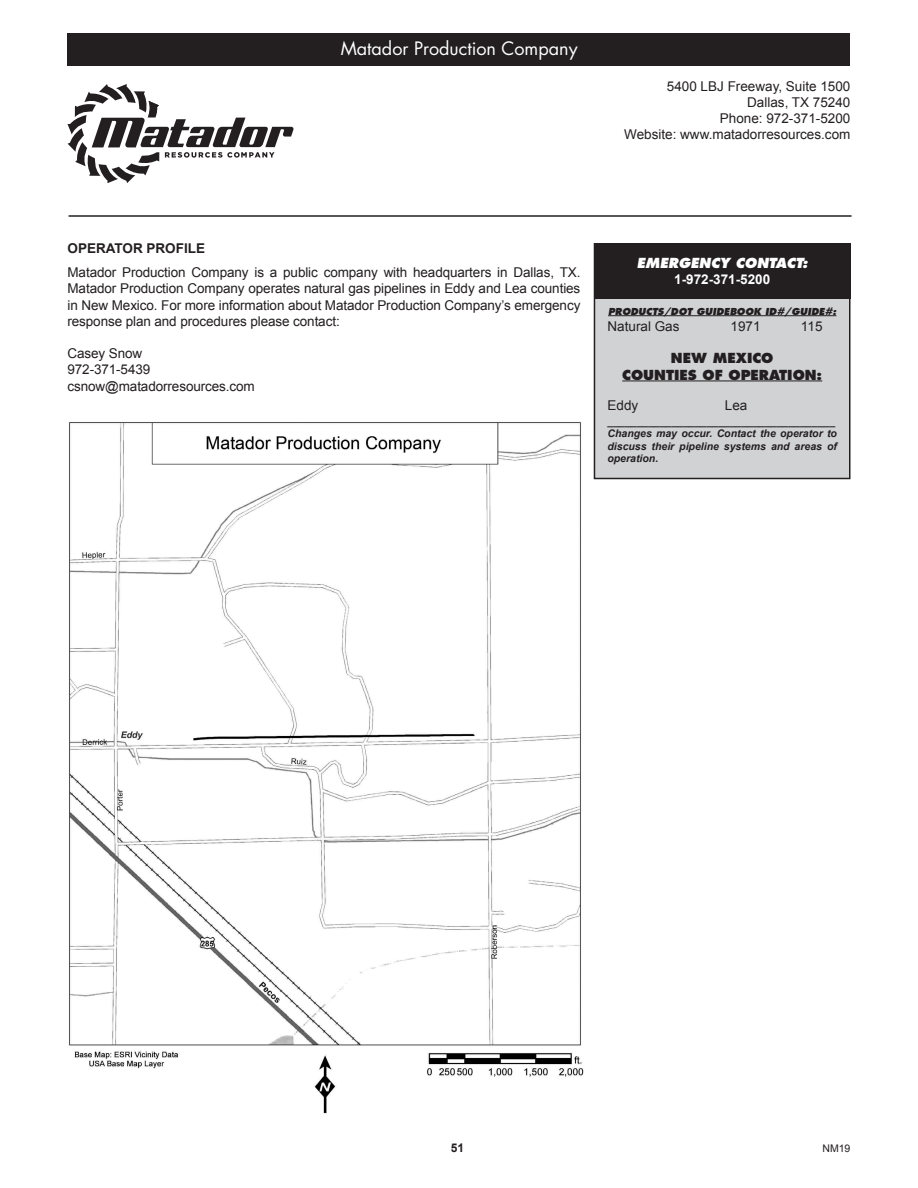
<style>
.page{position:relative;width:918px;height:1188px;background:#fff}
.page>*{position:absolute;margin:0;border:0;box-sizing:border-box;transform-origin:0 0}
.t1{font:18px "Futura";color:#fff}
.t2{font:13.5px/16.2px "Arial";letter-spacing:-.01em;color:#221e1f;text-align:justify}
.t3{font:13.5px "Arial";color:#231f20}
.t4{font:800 13.5px "Futura";color:#231f20}
.t5{font:italic 800 13.5px "Futura";color:#fff}
.t6{font:700 13.5px "Arial";color:#231f20}
.t7{font:700 13.5px "Arial";color:#fff}
.t8{font:700 12px "Arial";color:#231f20}
.t9{font:italic 700 10.5px/12.6px "Arial";color:#231f20;text-align:justify}
.t10{font:10.5px "Arial";color:#231f20}
.t11{font:italic 800 9.3px "Futura";color:#231f20}
</style>
<div class="page">
<div style="left:594px;top:244px;width:256px;height:234px;background:#d1d2d4"></div>
<div style="left:594px;top:243px;width:256px;height:236px;border:2px solid #231f20"></div>
<hr style="left:69px;top:215px;width:783px;height:2px;background:#231f20">
<div style="left:594px;top:244px;width:256px;height:55px;background:#231f20"></div>
<hr style="left:608px;top:315px;width:228px;height:1px;background:#231f20">
<hr style="left:622px;top:381px;width:200px;height:1px;background:#231f20">
<svg style="left:68px;top:84px;width:225px;height:99px"></svg>
<div style="left:68px;top:34px;width:782px;height:32px;background:#231f20"></div>
<img style="left:69px;top:422px;width:515px;height:692px">
<p class="t1" style="left:341px;top:37px;width:238px">Matador Production Company</p>
<p class="t3" style="left:667px;top:77px;width:185px">5400 LBJ Freeway, Suite 1500</p>
<p class="t3" style="left:747px;top:93px;width:105px">Dallas, TX 75240</p>
<p class="t3" style="left:720px;top:110px;width:132px">Phone: 972-371-5200</p>
<p class="t3" style="left:624px;top:126px;width:228px">Website: www.matadorresources.com</p>
<p class="t6" style="left:68px;top:239px;width:139px">OPERATOR PROFILE</p>
<p class="t2" style="left:68px;top:264px;width:514px">Matador Production Company is a public company with headquarters in Dallas, TX.<br>Matador Production Company operates natural gas pipelines in Eddy and Lea counties in New Mexico. For more information about Matador Production Company’s emergency response plan and procedures please contact:</p>
<p class="t2" style="left:68px;top:345px;width:76px">Casey Snow</p>
<p class="t2" style="left:68px;top:362px;width:84px">972-371-5439</p>
<p class="t2" style="left:68px;top:378px;width:189px">csnow@matadorresources.com</p>
<p class="t5" style="left:637px;top:254px;width:172px">EMERGENCY CONTACT:</p>
<p class="t7" style="left:674px;top:271px;width:98px">1-972-371-5200</p>
<p class="t11" style="left:608px;top:305px;width:230px">PRODUCTS/DOT GUIDEBOOK ID#/GUIDE#:</p>
<p class="t3" style="left:608px;top:317px;width:74px">Natural Gas</p>
<p class="t3" style="left:730px;top:317px;width:32px">1971</p>
<p class="t3" style="left:801px;top:317px;width:23px">115</p>
<p class="t4" style="left:671px;top:350px;width:104px">NEW MEXICO</p>
<p class="t4" style="left:622px;top:366px;width:202px">COUNTIES OF OPERATION:</p>
<p class="t3" style="left:608px;top:396px;width:32px">Eddy</p>
<p class="t3" style="left:725px;top:396px;width:24px">Lea</p>
<p class="t9" style="left:608px;top:415px;width:229px">_______________________________________</p>
<p class="t9" style="left:608px;top:428px;width:231px">Changes may occur. Contact the operator to discuss their pipeline systems and areas of operation.</p>
<p class="t8" style="left:451px;top:1140px;width:15px">51</p>
<p class="t10" style="left:822px;top:1141px;width:30px">NM19</p>
</div>
